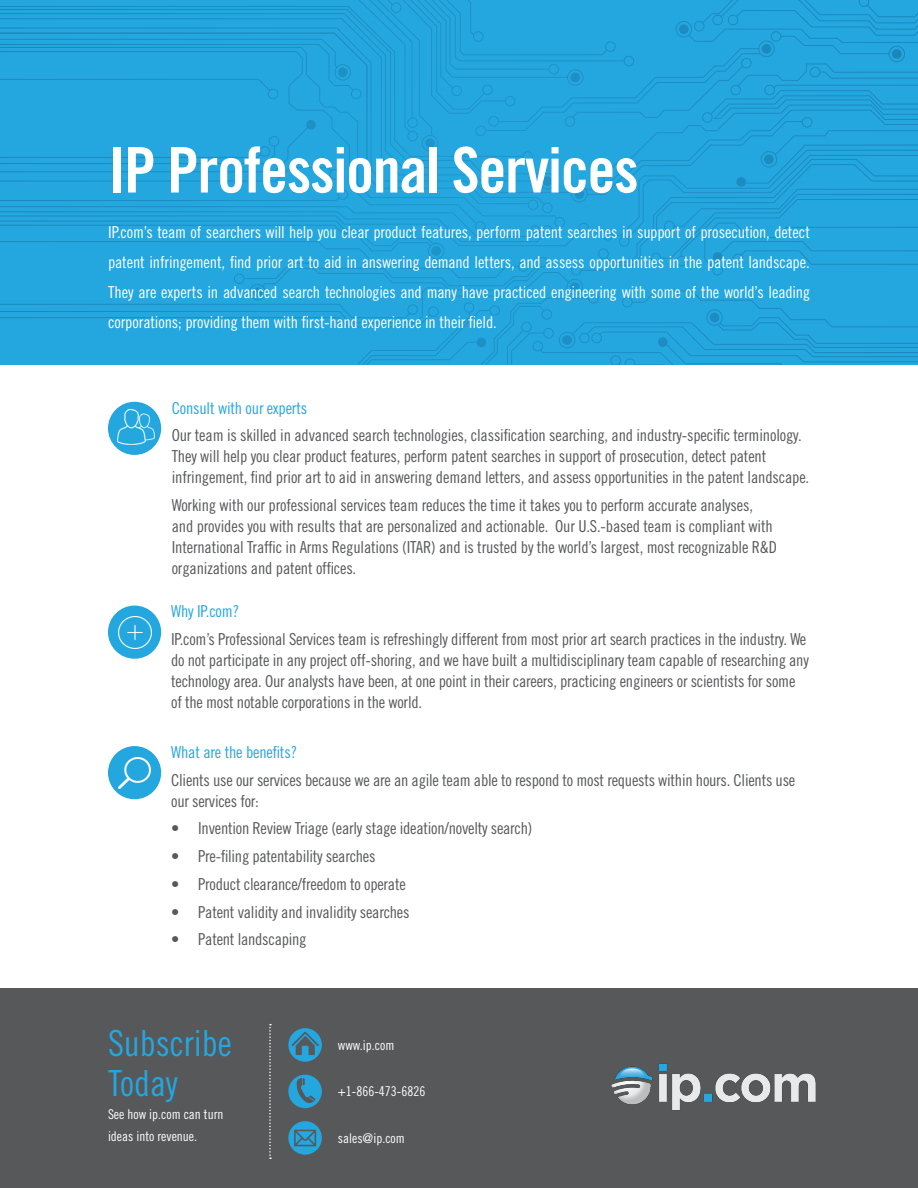
<style>
.page{position:relative;width:918px;height:1188px;background:#fff}
.page>*{position:absolute;margin:0;border:0;box-sizing:border-box;transform-origin:0 0}
.t1{font:63px "Trade Gothic LT Std Bd Cn 20";letter-spacing:-.02em;color:#fff}
.t2{font:36px "Trade Gothic LT Std Cn 18";color:#24a6df}
.t3{font:16.5px/21px "Trade Gothic LT Std Cn 18";letter-spacing:-.015em;color:#57585a}
.t4{font:16.5px/30px "Trade Gothic LT Std Cn 18";letter-spacing:-.01em;color:#fff;text-align:justify}
.t5{font:16.5px "Trade Gothic LT Std Cn 18";letter-spacing:-.01em;color:#24a6df}
.t6{font:13.5px "Trade Gothic LT Std Cn 18";color:#fff}
</style>
<div class="page">
<svg style="left:0;top:0;width:918px;height:365px;background:#23a3dc"></svg>
<div style="left:0;top:988px;width:918px;height:200px;background:#57585a"></div>
<img style="left:611px;top:1064px;width:205px;height:46px">
<svg style="left:269px;top:1024px;width:2px;height:135px"></svg>
<svg style="left:288px;top:1028px;width:34px;height:34px"></svg>
<svg style="left:288px;top:1075px;width:34px;height:33px"></svg>
<svg style="left:288px;top:1121px;width:34px;height:34px"></svg>
<div style="left:108px;top:402px;width:53px;height:53px;background:#24a6df;border-radius:50%"></div>
<img style="left:117px;top:409px;width:38px;height:36px">
<div style="left:108px;top:606px;width:53px;height:53px;background:#24a6df;border-radius:50%"></div>
<img style="left:118px;top:616px;width:33px;height:32px">
<div style="left:108px;top:746px;width:53px;height:53px;background:#24a6df;border-radius:50%"></div>
<img style="left:119px;top:757px;width:31px;height:31px">
<p class="t1" style="left:108px;top:132px;width:532px">IP Professional Services</p>
<p class="t4" style="left:108px;top:217px;width:704px">IP.com’s team of searchers will help you clear product features, perform patent searches in support of prosecution, detect patent infringement, find prior art to aid in answering demand letters, and assess opportunities in the patent landscape.<br>They are experts in advanced search technologies and many have practiced engineering with some of the world’s leading corporations; providing them with first-hand experience in their field.</p>
<p class="t5" style="left:172px;top:398px;width:137px">Consult with our experts</p>
<p class="t3" style="left:172px;top:425px;width:639px">Our team is skilled in advanced search technologies, classification searching, and industry-specific terminology.<br>They will help you clear product features, perform patent searches in support of prosecution, detect patent infringement, find prior art to aid in answering demand letters, and assess opportunities in the patent landscape.</p>
<p class="t3" style="left:172px;top:495px;width:607px">Working with our professional services team reduces the time it takes you to perform accurate analyses, and provides you with results that are personalized and actionable. Our U.S.-based team is compliant with International Traffic in Arms Regulations (ITAR) and is trusted by the world’s largest, most recognizable R&amp;D organizations and patent offices.</p>
<p class="t5" style="left:171px;top:602px;width:69px">Why IP.com?</p>
<p class="t3" style="left:171px;top:629px;width:639px">IP.com’s Professional Services team is refreshingly different from most prior art search practices in the industry. We do not participate in any project off-shoring, and we have built a multidisciplinary team capable of researching any technology area. Our analysts have been, at one point in their careers, practicing engineers or scientists for some of the most notable corporations in the world.</p>
<p class="t5" style="left:171px;top:742px;width:127px">What are the benefits?</p>
<p class="t3" style="left:171px;top:769px;width:626px">Clients use our services because we are an agile team able to respond to most requests within hours. Clients use our services for:</p>
<p class="t3" style="left:171px;top:818px;width:363px">• Invention Review Triage (early stage ideation/novelty search)</p>
<p class="t3" style="left:171px;top:846px;width:206px">• Pre-filing patentability searches</p>
<p class="t3" style="left:171px;top:873px;width:236px">• Product clearance/freedom to operate</p>
<p class="t3" style="left:171px;top:901px;width:240px">• Patent validity and invalidity searches</p>
<p class="t3" style="left:171px;top:929px;width:137px">• Patent landscaping</p>
<p class="t2" style="left:108px;top:1021px;width:125px">Subscribe</p>
<p class="t2" style="left:108px;top:1062px;width:71px">Today</p>
<p class="t6" style="left:108px;top:1106px;width:117px">See how ip.com can turn</p>
<p class="t6" style="left:108px;top:1128px;width:91px">ideas into revenue.</p>
<p class="t6" style="left:338px;top:1037px;width:58px">www.ip.com</p>
<p class="t6" style="left:338px;top:1083px;width:89px">+1-866-473-6826</p>
<p class="t6" style="left:338px;top:1130px;width:69px">sales@ip.com</p>
</div>
